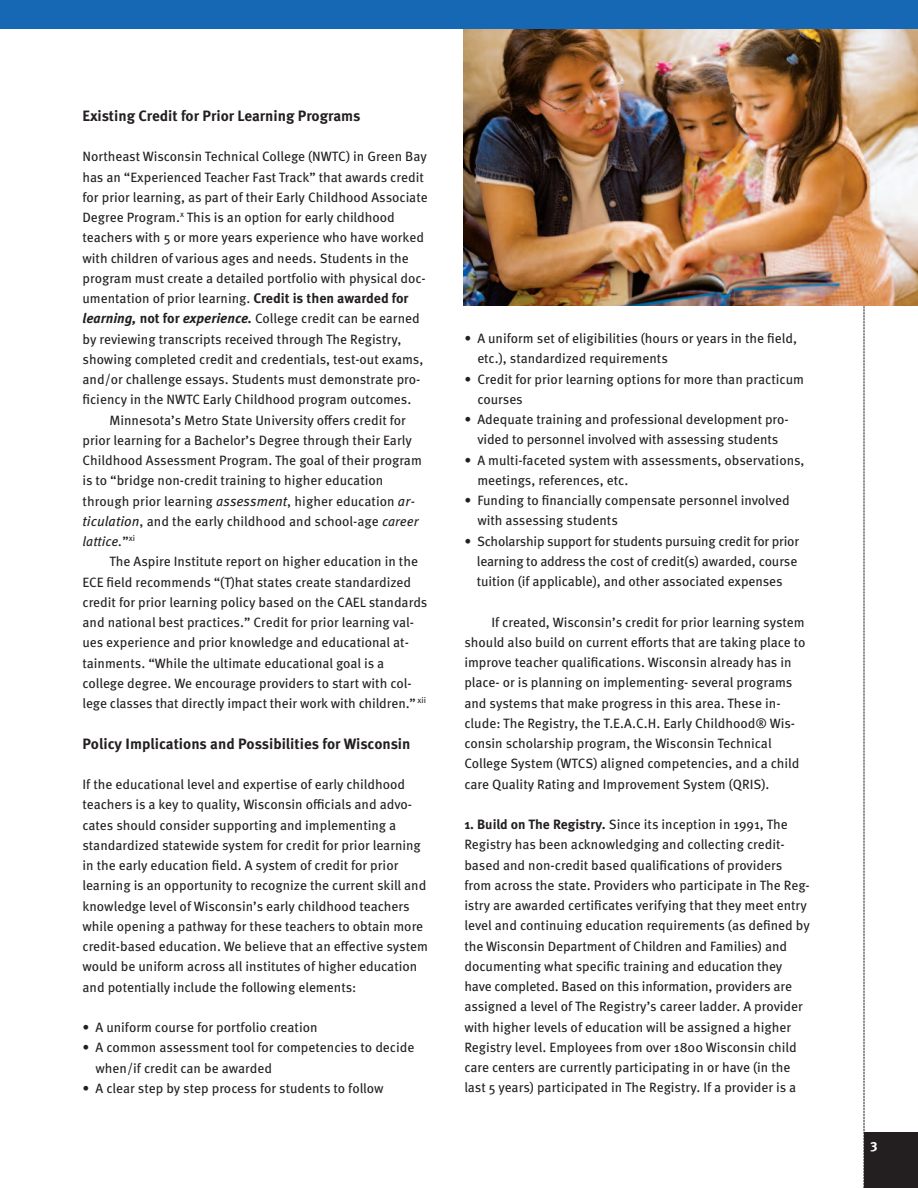
<style>
.page{position:relative;width:918px;height:1188px;background:#fff}
.page>*{position:absolute;margin:0;border:0;box-sizing:border-box;transform-origin:0 0}
.t1{font:700 15px "Meta Pro";letter-spacing:-.005em;color:#231f20}
.t2{font:13.5px/20.2px "Meta Pro";color:#231f20}
.t3{font:italic 13.5px "Meta Pro";letter-spacing:.005em;color:#231f20}
.t4{font:700 13.5px "Meta Pro";color:#fff}
.s1{font-weight:700;font-size:13.8px}
.s2{font-weight:700;font-style:italic;font-size:13.8px}
.s3{font-style:italic;font-size:13.8px}
.s4{font-style:italic}
.s5{font-style:normal}
.s6{font-weight:700}
</style>
<div class="page">
<div style="left:864px;top:1133px;width:54px;height:55px;background:#231f20"></div>
<svg style="left:864px;top:306px;width:1px;height:827px"></svg>
<img style="left:464px;top:29px;width:454px;height:277px">
<div style="left:0;top:0;width:918px;height:29px;background:#1768b4"></div>
<p class="t1" style="left:82px;top:110px;width:280px">existing Credit for Prior learning Programs</p>
<p class="t2" style="left:82px;top:148px;width:346px">Northeast Wisconsin Technical College (NWTC) in Green Bay</p>
<p class="t2" style="left:83px;top:168px;width:343px">has an “Experienced Teacher Fast Track” that awards credit</p>
<p class="t2" style="left:83px;top:188px;width:347px">for prior learning, as part of their Early Childhood Associate</p>
<p class="t2" style="left:83px;top:209px;width:314px">Degree Program.<sup>x</sup> This is an option for early childhood</p>
<p class="t2" style="left:83px;top:229px;width:343px">teachers with 5 or more years experience who have worked</p>
<p class="t2" style="left:83px;top:249px;width:328px">with children of various ages and needs. Students in the</p>
<p class="t2" style="left:82px;top:269px;width:345px">program must create a detailed portfolio with physical doc-</p>
<p class="t2" style="left:82px;top:290px;width:328px">umentation of prior learning. <span class="s1">Credit is then awarded for</span></p>
<p class="t2" style="left:83px;top:310px;width:339px"><span class="s2">learning,</span> <span class="s1">not for</span> <span class="s2">experience.</span> College credit can be earned</p>
<p class="t2" style="left:83px;top:330px;width:321px">by reviewing transcripts received through The Registry,</p>
<p class="t2" style="left:82px;top:350px;width:343px">showing completed credit and credentials, test-out exams,</p>
<p class="t2" style="left:82px;top:371px;width:340px">and/or challenge essays. Students must demonstrate pro-</p>
<p class="t2" style="left:82px;top:391px;width:330px">ficiency in the NWTC Early Childhood program outcomes.</p>
<p class="t2" style="left:109px;top:411px;width:298px">Minnesota’s Metro State University offers credit for</p>
<p class="t2" style="left:82px;top:431px;width:331px">prior learning for a Bachelor’s Degree through their Early</p>
<p class="t2" style="left:82px;top:452px;width:341px">Childhood Assessment Program. The goal of their program</p>
<p class="t2" style="left:83px;top:472px;width:302px">is to “bridge non-credit training to higher education</p>
<p class="t2" style="left:82px;top:492px;width:334px">through prior learning <span class="s3">assessment</span>, higher education <span class="s3">ar-</span></p>
<p class="t2" style="left:82px;top:512px;width:338px"><span class="s3">ticulation</span>, and the early childhood and school-age <span class="s4">career</span></p>
<p class="t3" style="left:82px;top:537px;width:54px">lattice.<span class="s5">”</span><sup>xi</sup></p>
<p class="t2" style="left:110px;top:553px;width:310px">The Aspire Institute report on higher education in the</p>
<p class="t2" style="left:83px;top:573px;width:330px">ECE field recommends “(T)hat states create standardized</p>
<p class="t2" style="left:83px;top:593px;width:346px">credit for prior learning policy based on the CAEL standards</p>
<p class="t2" style="left:83px;top:614px;width:333px">and national best practices.” Credit for prior learning val-</p>
<p class="t2" style="left:82px;top:634px;width:328px">ues experience and prior knowledge and educational at-</p>
<p class="t2" style="left:82px;top:654px;width:303px">tainments. “While the ultimate educational goal is a</p>
<p class="t2" style="left:82px;top:674px;width:331px">college degree. We encourage providers to start with col-</p>
<p class="t2" style="left:82px;top:695px;width:345px">lege classes that directly impact their work with children.” <sup>xii</sup></p>
<p class="t1" style="left:82px;top:738px;width:330px">Policy implications and Possibilities for Wisconsin</p>
<p class="t2" style="left:82px;top:776px;width:347px">If the educational level and expertise of early childhood teachers is a key to quality, Wisconsin officials and advo&shy;cates should consider supporting and implementing a standardized statewide system for credit for prior learning in the early education field. A system of credit for prior learning is an opportunity to recognize the current skill and knowledge level of Wisconsin’s early childhood teachers while opening a pathway for these teachers to obtain more credit-based education. We believe that an effective system would be uniform across all institutes of higher education and potentially include the following elements:</p>
<p class="t2" style="left:82px;top:1019px;width:237px">• A uniform course for portfolio creation</p>
<p class="t2" style="left:95px;top:1039px;width:321px;text-indent:-13px">• A common assessment tool for competencies to decide when/if credit can be awarded</p>
<p class="t2" style="left:82px;top:1079px;width:303px">• A clear step by step process for students to follow</p>
<p class="t2" style="left:477px;top:330px;width:321px;text-indent:-13px">• A uniform set of eligibilities (hours or years in the field, etc.), standardized requirements</p>
<p class="t2" style="left:477px;top:370px;width:328px;text-indent:-13px">• Credit for prior learning options for more than practicum courses</p>
<p class="t2" style="left:464px;top:411px;width:326px;text-align:center">• Adequate training and professional development pro&shy;vided to personnel involved with assessing students</p>
<p class="t2" style="left:477px;top:451px;width:329px;text-indent:-13px">• A multi-faceted system with assessments, observations, meetings, references, etc.</p>
<p class="t2" style="left:477px;top:492px;width:314px;text-indent:-13px">• Funding to financially compensate personnel involved with assessing students</p>
<p class="t2" style="left:477px;top:532px;width:324px;text-indent:-13px">• Scholarship support for students pursuing credit for prior learning to address the cost of credit(s) awarded, course tuition (if applicable), and other associated expenses</p>
<p class="t2" style="left:464px;top:613px;width:343px;text-indent:27px">If created, Wisconsin’s credit for prior learning system should also build on current efforts that are taking place to improve teacher qualifications. Wisconsin already has in place- or is planning on implementing- several programs and systems that make progress in this area. These in&shy;clude: The Registry, the T.E.A.C.H. Early Childhood® Wis&shy;consin scholarship program, the Wisconsin Technical College System (WTCS) aligned competencies, and a child care Quality Rating and Improvement System (QRIS).</p>
<p class="t2" style="left:464px;top:816px;width:347px"><span class="s6">1. Build on the registry.</span> Since its inception in 1991, The Registry has been acknowledging and collecting credit&shy;based and non-credit based qualifications of providers from across the state. Providers who participate in The Reg&shy;istry are awarded certificates verifying that they meet entry level and continuing education requirements (as defined by the Wisconsin Department of Children and Families) and documenting what specific training and education they have completed. Based on this information, providers are assigned a level of The Registry’s career ladder. A provider with higher levels of education will be assigned a higher Registry level. Employees from over 1800 Wisconsin child care centers are currently participating in or have (in the last 5 years) participated in The Registry. If a provider is a</p>
<p class="t4" style="left:870px;top:1139px;width:9px">3</p>
</div>
